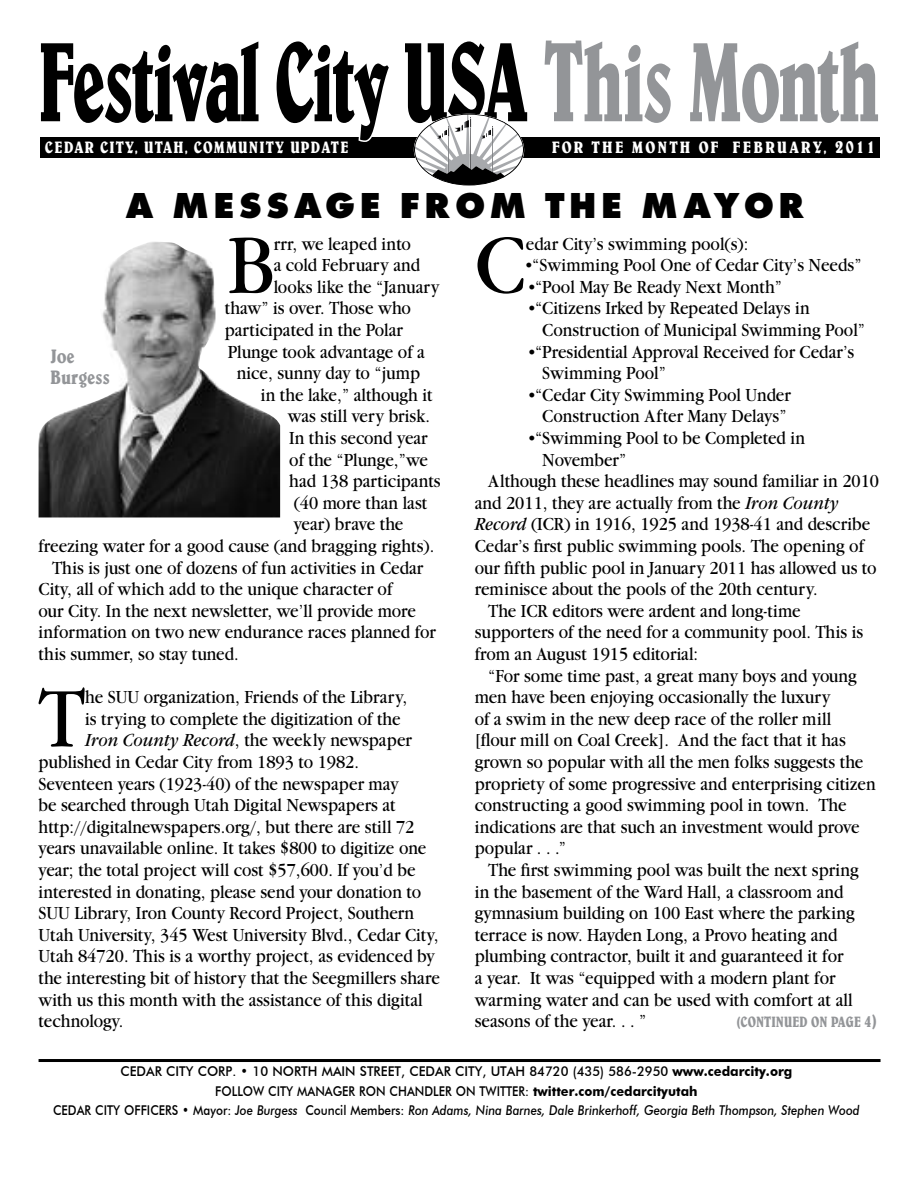
<style>
.page{position:relative;width:918px;height:1188px;background:#fff}
.page>*{position:absolute;margin:0;border:0;box-sizing:border-box;transform-origin:0 0}
.t1{font:112.95px "Barrister Cond S Si";letter-spacing:-.03em;color:#000;scale:.72 1}
.t2{font:82.5px "Garamond Book DTC";color:#000;scale:.9 1}
.t3{font:37.5px "Futura Extra Bold DTC";letter-spacing:.11em;color:#000}
.t4{font:19.5px/21px "Barrister Cond S Si";color:#939598}
.t5{font:19.5px "Barrister Cond S Si";color:#fff;scale:1.04 1}
.t6{font:18px/21.6px "Garamond Book DTC";color:#000;scale:.9 1}
.t7{font:16.5px "Barrister Cond S Si";letter-spacing:.07em;color:#fff}
.t8{font:16.5px "Barrister Cond S Si";letter-spacing:.12em;color:#fff;scale:1.04 1}
.t9{font:15px "Barrister Cond S Si";color:#939598;scale:.95 1}
.t10{font:italic 500 13.5px "Futura BT";color:#000;scale:.88 1}
.t11{font:500 13.5px "Futura BT";color:#000;scale:.96 1}
.t12{font:500 13.5px "Futura BT";color:#000;scale:.88 1}
.s1{color:#939598}
.s2{font-size:16.5px}
.s3{font-family:"Garamond Book Italic DTC"}
.s4{font-family:"Times"}
.s5{font-size:18px}
.s6{font-weight:700}
.s7{font-style:normal}
</style>
<div class="page">
<div style="left:40px;top:137px;width:839px;height:21px;background:#000"></div>
<svg style="left:358px;top:137px;width:14px;height:5px"></svg>
<svg style="left:413px;top:113px;width:112px;height:73px"></svg>
<img style="left:39px;top:242px;width:241px;height:275px">
<hr style="left:39px;top:1059px;width:842px;height:3px;background:#000">
<h1 class="t1" style="left:39px;top:15px;width:1171px">Festival City USA <span class="s1">This Month</span></h1>
<p class="t7" style="left:45px;top:138px;width:305px">CEDAR CITY, UTAH, COMMUNITY UPDATE</p>
<p class="t8" style="left:552px;top:138px;width:217px">FOR THE MONTH OF February</p>
<p class="t5" style="left:824px;top:135px;width:51px"><span class="s2">,</span> 2011</p>
<h3 class="t3" style="left:126px;top:183px;width:681px">A MESSAGE FROM THE MAYOR</h3>
<h2 class="t2" style="left:228px;top:219px;width:53px">B</h2>
<p class="t6" style="left:274px;top:233px;width:154px">rrr, we leaped into</p>
<p class="t6" style="left:274px;top:255px;width:164px">a cold February and</p>
<p class="t6" style="left:274px;top:276px;width:186px">looks like the “January</p>
<p class="t6" style="left:225px;top:298px;width:208px">thaw” is over. Those who</p>
<p class="t6" style="left:225px;top:319px;width:199px">participated in the Polar</p>
<p class="t6" style="left:228px;top:341px;width:221px">Plunge took advantage of a</p>
<p class="t6" style="left:237px;top:363px;width:205px">nice, sunny day to “jump</p>
<p class="t6" style="left:261px;top:384px;width:193px">in the lake,” although it</p>
<p class="t6" style="left:288px;top:406px;width:159px">was still very brisk.</p>
<p class="t6" style="left:289px;top:427px;width:155px">In this second year</p>
<p class="t6" style="left:289px;top:449px;width:156px">of the “Plunge,”we</p>
<p class="t6" style="left:289px;top:471px;width:170px">had 138 participants</p>
<p class="t6" style="left:294px;top:492px;width:150px">(40 more than last</p>
<p class="t6" style="left:294px;top:514px;width:123px">year) brave the</p>
<p class="t6" style="left:39px;top:535px;width:441px">freezing water for a good cause (and bragging rights).</p>
<p class="t6" style="left:52px;top:557px;width:414px">This is just one of dozens of fun activities in Cedar</p>
<p class="t6" style="left:39px;top:579px;width:395px">City, all of which add to the unique character of</p>
<p class="t6" style="left:39px;top:600px;width:421px">our City. In the next newsletter, we’ll provide more</p>
<p class="t6" style="left:39px;top:622px;width:443px">information on two new endurance races planned for</p>
<p class="t6" style="left:39px;top:643px;width:224px">this summer, so stay tuned.</p>
<h2 class="t2" style="left:39px;top:673px;width:53px">T</h2>
<p class="t6" style="left:85px;top:687px;width:359px">he SUU organization, Friends of the Library,</p>
<p class="t4" style="left:50px;top:346px;width:61px">Joe<br>Burgess</p>
<p class="t6" style="left:85px;top:708px;width:352px">is trying to complete the digitization of the</p>
<p class="t6" style="left:85px;top:730px;width:364px"><span class="s3">Iron County Record</span>, the weekly newspaper</p>
<p class="t6" style="left:39px;top:751px;width:358px">published in Cedar City from 1893 to 1982.</p>
<p class="t6" style="left:39px;top:773px;width:402px">Seventeen years (1923-40) of the newspaper may</p>
<p class="t6" style="left:39px;top:795px;width:398px">be searched through Utah Digital Newspapers at</p>
<p class="t6" style="left:39px;top:816px;width:419px">http://digitalnewspapers.org/, but there are still 72</p>
<p class="t6" style="left:39px;top:838px;width:432px">years unavailable online. It takes $800 to digitize one</p>
<p class="t6" style="left:39px;top:859px;width:421px">year; the total project will cost $57,600. If you’d be</p>
<p class="t6" style="left:39px;top:881px;width:427px">interested in donating, please send your donation to</p>
<p class="t6" style="left:39px;top:903px;width:419px">SUU Library, Iron County Record Project, Southern</p>
<p class="t6" style="left:39px;top:924px;width:446px">Utah University, 345 West University Blvd., Cedar City,</p>
<p class="t6" style="left:39px;top:946px;width:442px">Utah 84720. This is a worthy project, as evidenced by</p>
<p class="t6" style="left:39px;top:967px;width:447px">the interesting bit of history that the Seegmillers share</p>
<p class="t6" style="left:39px;top:989px;width:428px">with us this month with the assistance of this digital</p>
<p class="t6" style="left:39px;top:1011px;width:96px">technology.</p>
<h2 class="t2" style="left:475px;top:219px;width:58px">C</h2>
<p class="t6" style="left:526px;top:233px;width:249px">edar City’s swimming pool(s):</p>
<p class="t6" style="left:526px;top:255px;width:374px"><span class="s4">•</span>“Swimming Pool One of Cedar City’s Needs”</p>
<p class="t6" style="left:529px;top:276px;width:283px"><span class="s4">•</span>“Pool May Be Ready Next Month”</p>
<p class="t6" style="left:542px;top:298px;width:360px;text-indent:-14px"><span class="s4">•</span>“Citizens Irked by Repeated Delays in<br>Construction of Municipal Swimming Pool”</p>
<p class="t6" style="left:542px;top:341px;width:348px;text-indent:-14px"><span class="s4">•</span>“Presidential Approval Received for Cedar’s<br>Swimming Pool”</p>
<p class="t6" style="left:529px;top:384px;width:293px;text-align:center"><span class="s4">•</span>“Cedar City Swimming Pool Under<br>Construction After Many Delays”</p>
<p class="t6" style="left:529px;top:427px;width:309px"><span class="s4">•</span>“Swimming Pool to be Completed in</p>
<p class="t6" style="left:542px;top:449px;width:95px">November”</p>
<p class="t6" style="left:488px;top:471px;width:436px">Although these headlines may sound familiar in 2010</p>
<p class="t6" style="left:475px;top:492px;width:406px">and 2011, they are actually from the <span class="s3">Iron County</span></p>
<p class="t6" style="left:475px;top:514px;width:441px"><span class="s3">Record</span> (ICR) in 1916, 1925 and 1938-41 and describe</p>
<p class="t6" style="left:475px;top:535px;width:434px">Cedar’s first public swimming pools. The opening of</p>
<p class="t6" style="left:475px;top:557px;width:448px">our fifth public pool in January 2011 has allowed us to</p>
<p class="t6" style="left:475px;top:579px;width:382px">reminisce about the pools of the 20th century.</p>
<p class="t6" style="left:488px;top:600px;width:349px">The ICR editors were ardent and long-time</p>
<p class="t6" style="left:475px;top:622px;width:433px">supporters of the need for a community pool. This is</p>
<p class="t6" style="left:475px;top:643px;width:250px">from an August 1915 editorial:</p>
<p class="t6" style="left:488px;top:665px;width:411px">“For some time past, a great many boys and young</p>
<p class="t6" style="left:475px;top:687px;width:397px">men have been enjoying occasionally the luxury</p>
<p class="t6" style="left:475px;top:708px;width:398px">of a swim in the new deep race of the roller mill</p>
<p class="t6" style="left:475px;top:730px;width:414px">[flour mill on Coal Creek]. And the fact that it has</p>
<p class="t6" style="left:475px;top:751px;width:433px">grown so popular with all the men folks suggests the</p>
<p class="t6" style="left:475px;top:773px;width:447px">propriety of some progressive and enterprising citizen</p>
<p class="t6" style="left:475px;top:795px;width:415px">constructing a good swimming pool in town. The</p>
<p class="t6" style="left:475px;top:816px;width:429px">indications are that such an investment would prove</p>
<p class="t6" style="left:475px;top:838px;width:103px">popular . . .”</p>
<p class="t6" style="left:488px;top:859px;width:413px">The first swimming pool was built the next spring</p>
<p class="t6" style="left:475px;top:881px;width:411px">in the basement of the Ward Hall, a classroom and</p>
<p class="t6" style="left:475px;top:903px;width:424px">gymnasium building on 100 East where the parking</p>
<p class="t6" style="left:475px;top:924px;width:405px">terrace is now. Hayden Long, a Provo heating and</p>
<p class="t6" style="left:475px;top:946px;width:411px">plumbing contractor, built it and guaranteed it for</p>
<p class="t6" style="left:475px;top:967px;width:402px">a year. It was “equipped with a modern plant for</p>
<p class="t6" style="left:475px;top:989px;width:422px">warming water and can be used with comfort at all</p>
<p class="t6" style="left:475px;top:1011px;width:192px">seasons of the year. . . ”</p>
<p class="t9" style="left:736px;top:1013px;width:150px">(CONTINUED ON PAGE <span class="s5">4)</span></p>
<p class="t11" style="left:120px;top:1063px;width:231px">CEDAR CITY CORP. • 10 NORTH MAIN</p>
<p class="t11" style="left:360px;top:1063px;width:16px">STREET</p>
<p class="t11" style="left:401px;top:1063px;width:19px">, CEDAR</p>
<p class="t11" style="left:455px;top:1063px;width:8px">CITY</p>
<p class="t11" style="left:483px;top:1063px;width:28px">, UTAH</p>
<p class="t11" style="left:529px;top:1063px;width:275px">84720 (435) 586-2950 <span class="s6">www.cedarcity.org</span></p>
<p class="t12" style="left:215px;top:1083px;width:550px">FOLLOW CITY MANAGER RON CHANDLER ON TWITTER: <span class="s6">twitter.com/cedarcityutah</span></p>
<p class="t10" style="left:53px;top:1102px;width:918px"><span class="s7">CEDAR CITY OFFICERS • MAYOR:</span> Joe Burgess <span class="s7">COUNCIL MEMBERS:</span> Ron Adams, Nina Barnes, Dale Brinkerhoff, Georgia Beth Thompson, Stephen Wood</p>
</div>
